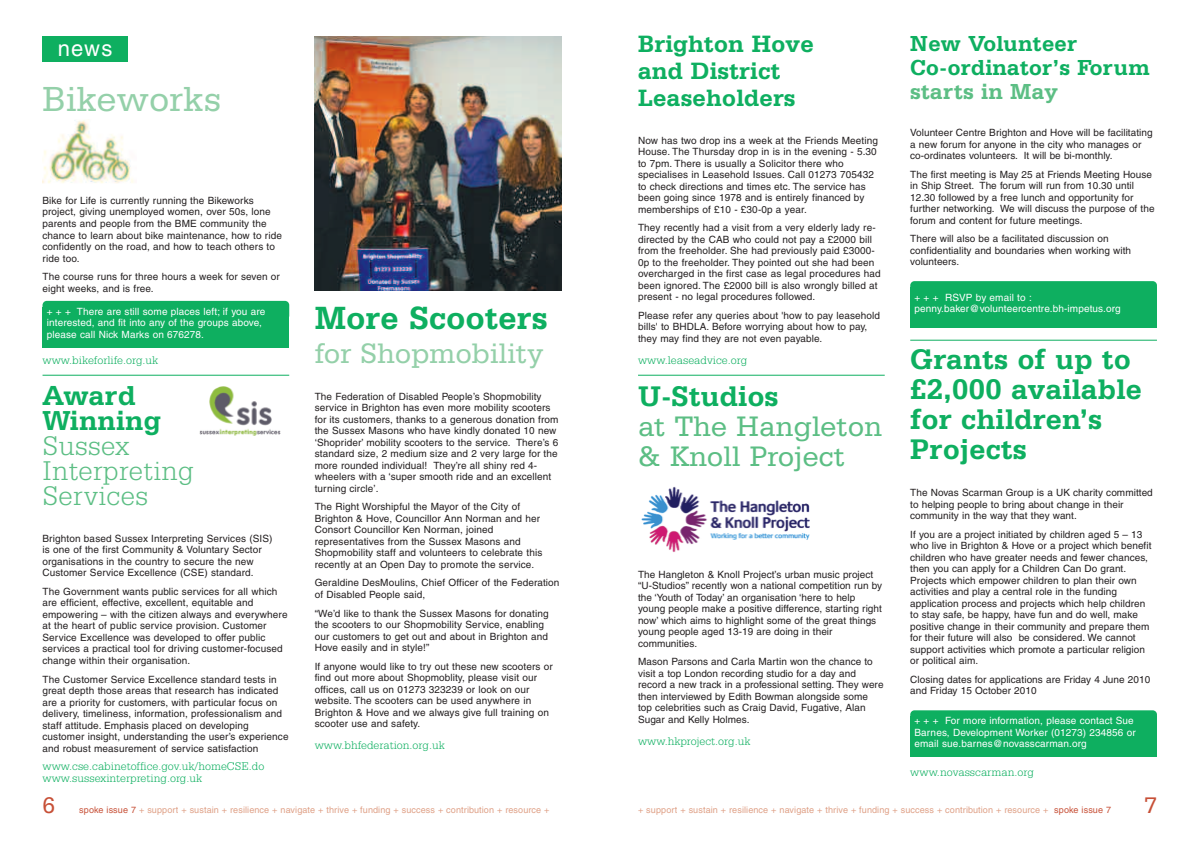
<style>
.page{position:relative;width:1191px;height:842px;background:#fff}
.page>*{position:absolute;margin:0;border:0;box-sizing:border-box;transform-origin:0 0}
.t1{font:37px "Serifa BT";letter-spacing:.01em;color:#94d0a9}
.t2{font:700 34px "Serifa BT";letter-spacing:.01em;color:#0eaf60}
.t3{font:700 30px/30px "Serifa BT";letter-spacing:.01em;color:#0eaf60}
.t4{font:30px/30px "Serifa BT";letter-spacing:.01em;color:#5cbe84}
.t5{font:30px "Serifa BT";letter-spacing:.01em;color:#94d0a9}
.t6{font:300 29px/25px "Serifa BT";letter-spacing:.01em;color:#5cbe84}
.t7{font:700 29px/25px "Serifa BT";letter-spacing:.01em;color:#0eaf60}
.t8{font:700 25px/27px "Serifa BT";letter-spacing:.01em;color:#0eaf60}
.t9{font:24px "Serifa BT";color:#c75037}
.t10{font:700 23px/24px "Serifa BT";letter-spacing:.01em;color:#0eaf60}
.t11{font:700 23px "Serifa BT";letter-spacing:.01em;color:#5cbe84}
.t12{font:22px "Helvetica";color:#fff}
.t13{font:300 12px/11.5px "Serifa BT";color:#0eaf60}
.t14{font:10px/11.5px "Helvetica";letter-spacing:.01em;color:#231f20}
.t15{font:10px/11.5px "Helvetica";letter-spacing:.01em;color:#fff}
.t16{font:9px "Helvetica";letter-spacing:.01em;color:#dfa086}
.s1{color:#c75037}
</style>
<div class="page">
<img style="left:314px;top:36px;width:247px;height:254px">
<hr style="left:43px;top:375px;width:246px;height:1px;background:#0eaf60">
<div style="left:43px;top:36px;width:85px;height:26px;background:#0eaf60"></div>
<div style="left:910px;top:710px;width:247px;height:19px;background:#0eaf60;border-radius:4px"></div>
<div style="left:910px;top:716px;width:247px;height:41px;background:#0eaf60"></div>
<div style="left:910px;top:281px;width:247px;height:19px;background:#0eaf60;border-radius:4px"></div>
<div style="left:910px;top:287px;width:247px;height:41px;background:#0eaf60"></div>
<img style="left:43px;top:120px;width:91px;height:63px">
<img style="left:641px;top:486px;width:169px;height:66px">
<hr style="left:910px;top:340px;width:247px;height:1px;background:#0eaf60">
<hr style="left:638px;top:375px;width:246px;height:1px;background:#0eaf60">
<div style="left:43px;top:301px;width:246px;height:19px;background:#0eaf60;border-radius:4px"></div>
<div style="left:43px;top:307px;width:246px;height:41px;background:#0eaf60"></div>
<img style="left:199px;top:386px;width:82px;height:50px">
<h3 class="t8" style="left:638px;top:33px;width:177px">Brighton Hove and District<br>Leaseholders</h3>
<p class="t14" style="left:638px;top:135px;width:241px">Now has two drop ins a week at the Friends Meeting House. The Thursday drop in is in the evening - 5.30 to 7pm. There is usually a Solicitor there who specialises in Leasehold Issues. Call 01273 705432 to check directions and times etc. The service has been going since 1978 and is entirely financed by memberships of £10 - £30-0p a year.</p>
<p class="t14" style="left:638px;top:223px;width:244px">They recently had a visit from a very elderly lady re&shy;directed by the CAB who could not pay a £2000 bill from the freeholder. She had previously paid £3000- 0p to the freeholder. They pointed out she had been overcharged in the first case as legal procedures had been ignored. The £2000 bill is also wrongly billed at present - no legal procedures followed.</p>
<p class="t14" style="left:638px;top:310px;width:243px">Please refer any queries about 'how to pay leasehold bills' to BHDLA. Before worrying about how to pay, they may find they are not even payable.</p>
<p class="t13" style="left:638px;top:355px;width:111px">www.leaseadvice.org</p>
<h3 class="t10" style="left:910px;top:33px;width:241px">New Volunteer<br>Co-ordinator’s Forum</h3>
<h3 class="t11" style="left:910px;top:84px;width:149px">starts in May</h3>
<p class="t14" style="left:910px;top:128px;width:244px">Volunteer Centre Brighton and Hove will be facilitating a new forum for anyone in the city who manages or co-ordinates volunteers. It will be bi-monthly.</p>
<p class="t14" style="left:910px;top:169px;width:246px">The first meeting is May 25 at Friends Meeting House in Ship Street. The forum will run from 10.30 until 12.30 followed by a free lunch and opportunity for further networking. We will discuss the purpose of the forum and content for future meetings.</p>
<p class="t14" style="left:910px;top:234px;width:222px">There will also be a facilitated discussion on confidentiality and boundaries when working with volunteers.</p>
<h3 class="t12" style="left:58px;top:40px;width:56px">news</h3>
<h1 class="t1" style="left:43px;top:87px;width:181px">Bikeworks</h1>
<p class="t14" style="left:43px;top:196px;width:241px">Bike for Life is currently running the Bikeworks project, giving unemployed women, over 50s, lone parents and people from the BME community the chance to learn about bike maintenance, how to ride confidently on the road, and how to teach others to ride too.</p>
<p class="t14" style="left:43px;top:272px;width:239px">The course runs for three hours a week for seven or eight weeks, and is free.</p>
<p class="t15" style="left:914px;top:292px;width:119px">+ + + RSVP by email to :</p>
<p class="t15" style="left:47px;top:306px;width:220px">+ + + There are still some places left; if you are</p>
<p class="t15" style="left:914px;top:304px;width:208px">penny.baker@volunteercentre.bh-impetus.org</p>
<p class="t15" style="left:47px;top:318px;width:217px">interested, and fit into any of the groups above, please call Nick Marks on 676278.</p>
<h2 class="t2" style="left:315px;top:306px;width:234px">More Scooters</h2>
<h3 class="t5" style="left:315px;top:343px;width:230px">for Shopmobility</h3>
<p class="t14" style="left:315px;top:391px;width:245px">The Federation of Disabled People’s Shopmobility service in Brighton has even more mobility scooters for its customers, thanks to a generous donation from the Sussex Masons who have kindly donated 10 new ‘Shoprider’ mobility scooters to the service. There’s 6 standard size, 2 medium size and 2 very large for the more rounded individual! They’re all shiny red 4- wheelers with a ‘super smooth ride and an excellent turning circle’.</p>
<p class="t14" style="left:315px;top:502px;width:229px">The Right Worshipful the Mayor of the City of Brighton &amp; Hove, Councillor Ann Norman and her Consort Councillor Ken Norman, joined representatives from the Sussex Masons and Shopmobility staff and volunteers to celebrate this recently at an Open Day to promote the service.</p>
<p class="t14" style="left:315px;top:578px;width:246px">Geraldine DesMoulins, Chief Officer of the Federation of Disabled People said,</p>
<p class="t14" style="left:315px;top:608px;width:235px">“We’d like to thank the Sussex Masons for donating the scooters to our Shopmobility Service, enabling our customers to get out and about in Brighton and Hove easily and in style!”</p>
<p class="t14" style="left:315px;top:661px;width:240px">If anyone would like to try out these new scooters or find out more about Shopmoblity, please visit our offices, call us on 01273 323239 or look on our website. The scooters can be used anywhere in Brighton &amp; Hove and we always give full training on scooter use and safety.</p>
<p class="t13" style="left:315px;top:740px;width:131px">www.bhfederation.org.uk</p>
<h3 class="t3" style="left:910px;top:347px;width:233px">Grants of up to £2,000 available for children’s<br>Projects</h3>
<p class="t14" style="left:910px;top:488px;width:244px">The Novas Scarman Group is a UK charity committed to helping people to bring about change in their community in the way that they want.</p>
<p class="t14" style="left:910px;top:529px;width:243px">If you are a project initiated by children aged 5 – 13 who live in Brighton &amp; Hove or a project which benefit children who have greater needs and fewer chances, then you can apply for a Children Can Do grant.<br>Projects which empower children to plan their own activities and play a central role in the funding application process and projects which help children to stay safe, be happy, have fun and do well, make positive change in their community and prepare them for their future will also be considered. We cannot support activities which promote a particular religion or political aim.</p>
<p class="t14" style="left:910px;top:674px;width:241px">Closing dates for applications are Friday 4 June 2010 and Friday 15 October 2010</p>
<p class="t13" style="left:43px;top:355px;width:117px">www.bikeforlife.org.uk</p>
<h3 class="t7" style="left:43px;top:385px;width:120px">Award<br>Winning</h3>
<h3 class="t6" style="left:43px;top:435px;width:153px">Sussex<br>Interpreting<br>Services</h3>
<p class="t14" style="left:43px;top:533px;width:231px">Brighton based Sussex Interpreting Services (SIS) is one of the first Community &amp; Voluntary Sector organisations in the country to secure the new Customer Service Excellence (CSE) standard.</p>
<p class="t14" style="left:43px;top:587px;width:246px">The Government wants public services for all which are efficient, effective, excellent, equitable and empowering – with the citizen always and everywhere at the heart of public service provision. Customer Service Excellence was developed to offer public services a practical tool for driving customer-focused change within their organisation.</p>
<p class="t14" style="left:43px;top:674px;width:248px">The Customer Service Excellence standard tests in great depth those areas that research has indicated are a priority for customers, with particular focus on delivery, timeliness, information, professionalism and staff attitude. Emphasis placed on developing customer insight, understanding the user’s experience and robust measurement of service satisfaction</p>
<p class="t13" style="left:43px;top:761px;width:223px">www.cse.cabinetoffice.gov.uk/homeCSE.do www.sussexinterpreting.org.uk</p>
<h3 class="t3" style="left:638px;top:384px;width:142px">U-Studios</h3>
<h3 class="t4" style="left:638px;top:414px;width:245px">at The Hangleton &amp; Knoll Project</h3>
<p class="t14" style="left:638px;top:569px;width:246px">The Hangleton &amp; Knoll Project’s urban music project “U-Studios” recently won a national competition run by the ‘Youth of Today’ an organisation ‘here to help young people make a positive difference, starting right now’ which aims to highlight some of the great things young people aged 13-19 are doing in their communities.</p>
<p class="t14" style="left:638px;top:657px;width:247px">Mason Parsons and Carla Martin won the chance to visit a top London recording studio for a day and record a new track in a professional setting. They were then interviewed by Edith Bowman alongside some top celebrities such as Craig David, Fugative, Alan Sugar and Kelly Holmes.</p>
<p class="t13" style="left:638px;top:736px;width:114px">www.hkproject.org.uk</p>
<p class="t15" style="left:914px;top:716px;width:223px">+ + + For more information, please contact Sue<br>Barnes, Development Worker (01273) 234856 or email sue.barnes@novasscarman.org</p>
<p class="t13" style="left:910px;top:767px;width:125px">www.novasscarman.org</p>
<h3 class="t9" style="left:43px;top:798px;width:14px">6</h3>
<p class="t16" style="left:79px;top:806px;width:472px"><span class="s1">spoke issue 7</span> + support + sustain + resilience + navigate + thrive + funding + success + contribution + resource +</p>
<p class="t16" style="left:638px;top:806px;width:474px">+ support + sustain + resilience + navigate + thrive + funding + success + contribution + resource + <span class="s1">spoke issue 7</span></p>
<h3 class="t9" style="left:1144px;top:798px;width:14px">7</h3>
</div>
